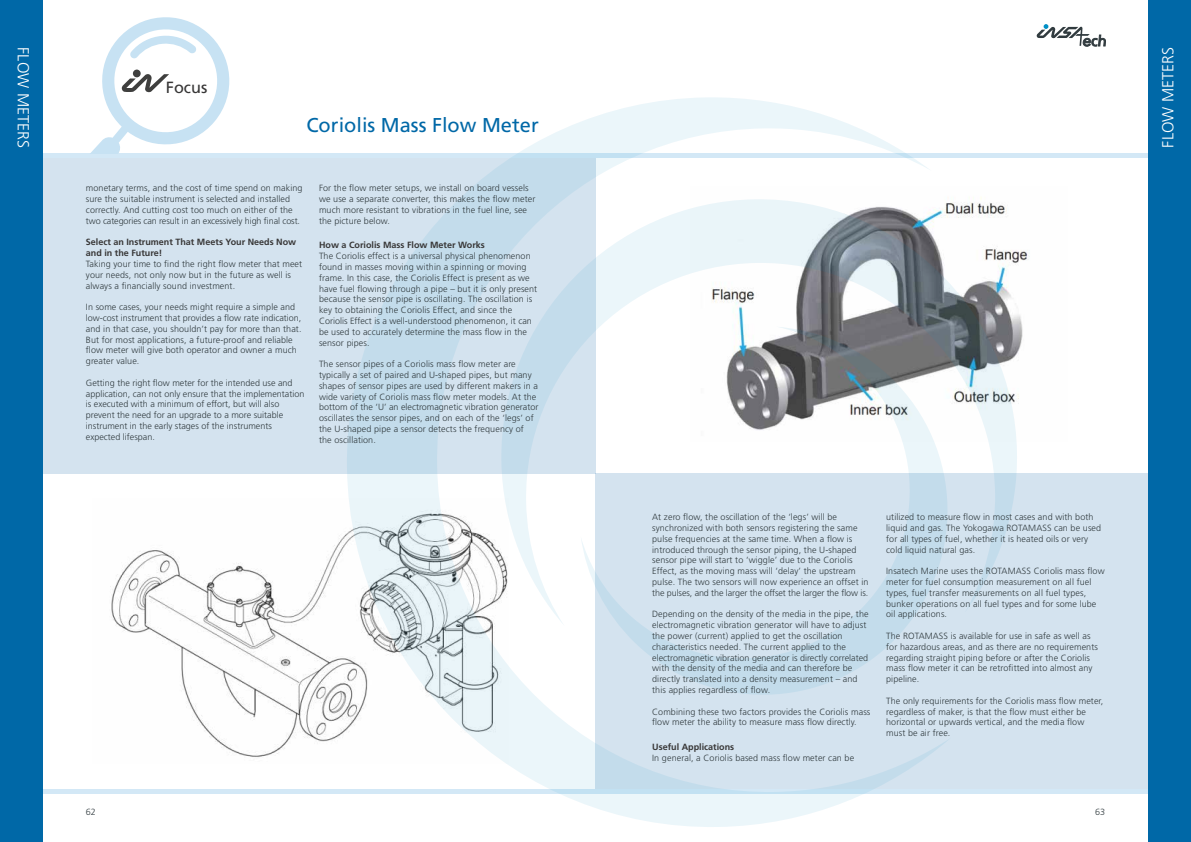
<style>
.page{position:relative;width:1191px;height:842px;background:#fff}
.page>*{position:absolute;margin:0;border:0;box-sizing:border-box;transform-origin:0 0}
.t1{font:20px "Frutiger";color:#0068a7}
.t2{font:16.2px "Frutiger";color:#373636}
.t3{font:300 16px "Frutiger";color:#fff}
.t4{font:300 9px/10.8px "Frutiger";letter-spacing:.01em;color:#313b3f}
.t5{font:700 9px/10.8px "Frutiger";color:#373636}
</style>
<div class="page">
<div style="left:595px;top:473px;width:596px;height:316px;background:#d4e3ef"></div>
<div style="left:0;top:157px;width:595px;height:316px;background:#d4e3ef"></div>
<hr style="left:0;top:153px;width:1191px;height:4px;background:#d3e8f6">
<div style="left:0;top:789px;width:1191px;height:5px;background:#d3e8f6"></div>
<div style="left:1148px;top:0;width:43px;height:842px;background:#0068a7"></div>
<div style="left:0;top:0;width:43px;height:842px;background:#0068a7"></div>
<img style="left:110px;top:537px;width:233px;height:220px">
<svg style="left:343px;top:97px;width:608px;height:730px"></svg>
<svg style="left:499px;top:197px;width:519px;height:429px"></svg>
<svg style="left:580px;top:327px;width:375px;height:372px"></svg>
<svg style="left:1036px;top:24px;width:69px;height:22px"></svg>
<svg style="left:91px;top:17px;width:139px;height:136px"></svg>
<h3 class="t3" style="left:32px;top:47px;width:102px;rotate:90deg">FLOW METERS</h3>
<h3 class="t3" style="left:1159px;top:147px;width:102px;rotate:-90deg">FLOW METERS</h3>
<h2 class="t2" style="left:166px;top:78px;width:43px">Focus</h2>
<h1 class="t1" style="left:306px;top:113px;width:234px">Coriolis Mass Flow Meter</h1>
<p class="t4" style="left:86px;top:183px;width:218px">monetary terms, and the cost of time spend on making sure the suitable instrument is selected and installed correctly. And cutting cost too much on either of the two categories can result in an excessively high final cost.</p>
<p class="t5" style="left:86px;top:237px;width:212px">Select an Instrument That Meets Your Needs Now and in the Future!</p>
<p class="t4" style="left:86px;top:258px;width:218px">Taking your time to find the right flow meter that meet your needs, not only now but in the future as well is always a financially sound investment.</p>
<p class="t4" style="left:86px;top:302px;width:217px">In some cases, your needs might require a simple and low-cost instrument that provides a flow rate indication, and in that case, you shouldn’t pay for more than that.<br>But for most applications, a future-proof and reliable flow meter will give both operator and owner a much greater value.</p>
<p class="t4" style="left:86px;top:377px;width:220px">Getting the right flow meter for the intended use and application, can not only ensure that the implementation is executed with a minimum of effort, but will also prevent the need for an upgrade to a more suitable instrument in the early stages of the instruments expected lifespan.</p>
<p class="t4" style="left:319px;top:183px;width:218px">For the flow meter setups, we install on board vessels we use a separate converter, this makes the flow meter much more resistant to vibrations in the fuel line, see the picture below.</p>
<p class="t5" style="left:319px;top:240px;width:167px">How a Coriolis Mass Flow Meter Works</p>
<p class="t4" style="left:319px;top:251px;width:220px">The Coriolis effect is a universal physical phenomenon found in masses moving within a spinning or moving frame. In this case, the Coriolis Effect is present as we have fuel flowing through a pipe – but it is only present because the sensor pipe is oscillating. The oscillation is key to obtaining the Coriolis Effect, and since the Coriolis Effect is a well-understood phenomenon, it can be used to accurately determine the mass flow in the sensor pipes.</p>
<p class="t4" style="left:319px;top:359px;width:221px">The sensor pipes of a Coriolis mass flow meter are typically a set of paired and U-shaped pipes, but many shapes of sensor pipes are used by different makers in a wide variety of Coriolis mass flow meter models. At the bottom of the ‘U’ an electromagnetic vibration generator oscillates the sensor pipes, and on each of the ‘legs’ of the U-shaped pipe a sensor detects the frequency of the oscillation.</p>
<p class="t4" style="left:652px;top:512px;width:218px">At zero flow, the oscillation of the ‘legs’ will be synchronized with both sensors registering the same pulse frequencies at the same time. When a flow is introduced through the sensor piping, the U-shaped sensor pipe will start to ‘wiggle’ due to the Coriolis Effect, as the moving mass will ‘delay’ the upstream pulse. The two sensors will now experience an offset in the pulses, and the larger the offset the larger the flow is.</p>
<p class="t4" style="left:652px;top:609px;width:218px">Depending on the density of the media in the pipe, the electromagnetic vibration generator will have to adjust the power (current) applied to get the oscillation characteristics needed. The current applied to the electromagnetic vibration generator is directly correlated with the density of the media and can therefore be directly translated into a density measurement – and this applies regardless of flow.</p>
<p class="t4" style="left:652px;top:706px;width:220px">Combining these two factors provides the Coriolis mass flow meter the ability to measure mass flow directly.</p>
<p class="t5" style="left:652px;top:741px;width:83px">Useful Applications</p>
<p class="t4" style="left:652px;top:752px;width:203px">In general, a Coriolis based mass flow meter can be</p>
<p class="t4" style="left:886px;top:512px;width:216px">utilized to measure flow in most cases and with both liquid and gas. The Yokogawa ROTAMASS can be used for all types of fuel, whether it is heated oils or very cold liquid natural gas.</p>
<p class="t4" style="left:886px;top:566px;width:220px">Insatech Marine uses the ROTAMASS Coriolis mass flow meter for fuel consumption measurement on all fuel types, fuel transfer measurements on all fuel types, bunker operations on all fuel types and for some lube oil applications.</p>
<p class="t4" style="left:886px;top:630px;width:213px">The ROTAMASS is available for use in safe as well as for hazardous areas, and as there are no requirements regarding straight piping before or after the Coriolis mass flow meter it can be retrofitted into almost any pipeline.</p>
<p class="t4" style="left:886px;top:695px;width:219px">The only requirements for the Coriolis mass flow meter, regardless of maker, is that the flow must either be horizontal or upwards vertical, and the media flow must be air free.</p>
<p class="t4" style="left:86px;top:806px;width:12px">62</p>
<p class="t4" style="left:1095px;top:806px;width:12px">63</p>
</div>
